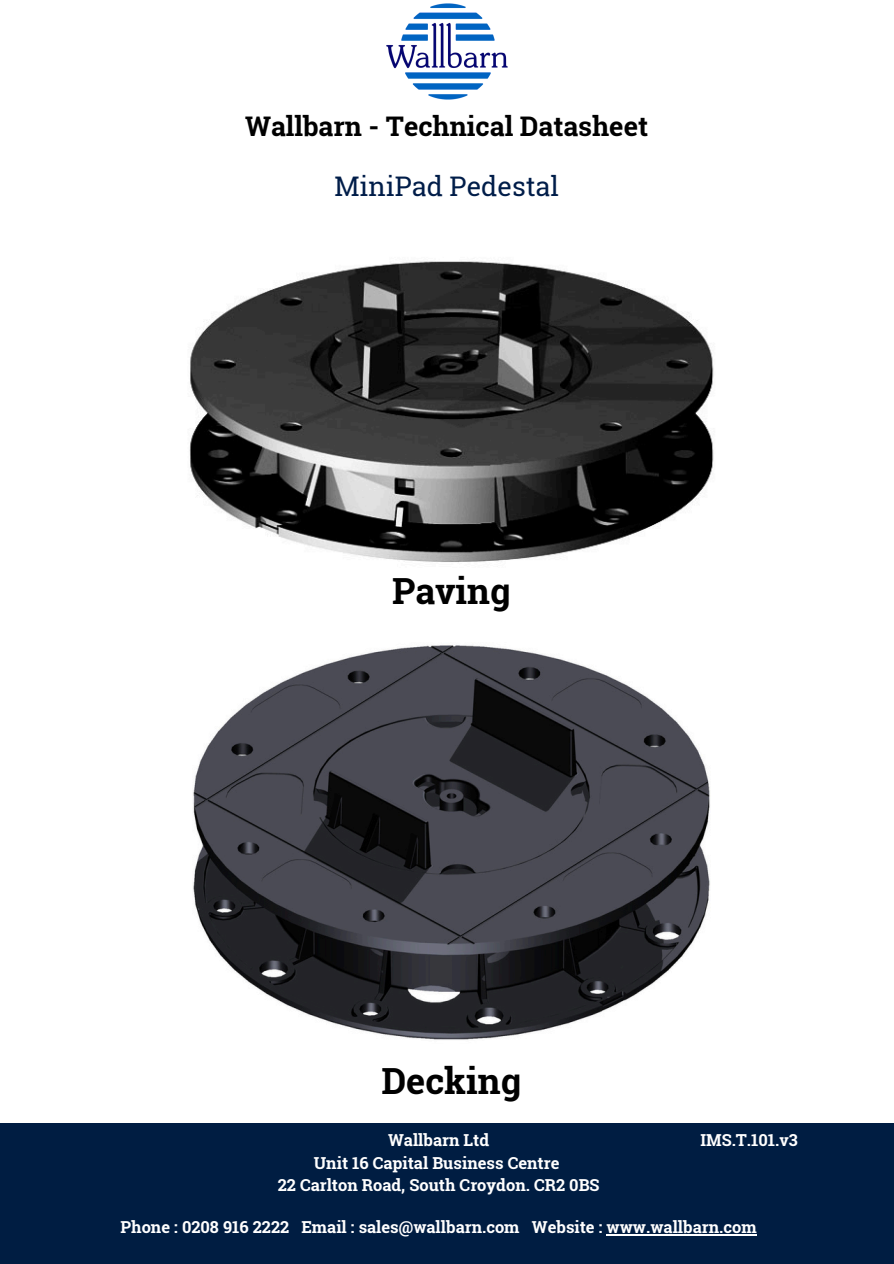
<style>
.page{position:relative;width:894px;height:1264px;background:#fff}
.page>*{position:absolute;margin:0;border:0;box-sizing:border-box;transform-origin:0 0}
.t1{font:700 36px "Roboto Slab";color:#000}
.t2{font:700 27px "Roboto Slab";color:#000}
.t3{font:27px "Roboto Slab";color:#001d49}
.t4{font:700 16.5px "Roboto Slab";color:#fff}
</style>
<div class="page">
<img style="left:386px;top:3px;width:122px;height:97px">
<div style="left:0;top:1122px;width:893px;height:141px;background:#001d42"></div>
<img style="left:189px;top:261px;width:525px;height:301px">
<img style="left:193px;top:645px;width:517px;height:395px">
<hr style="left:606px;top:1233px;width:150px;height:1px;background:#fff">
<p class="t2" style="left:245px;top:108px;width:404px">Wallbarn - Technical Datasheet</p>
<p class="t3" style="left:334px;top:168px;width:226px">MiniPad Pedestal</p>
<p class="t1" style="left:392px;top:566px;width:120px">Paving</p>
<p class="t1" style="left:381px;top:1056px;width:141px">Decking</p>
<p class="t4" style="left:388px;top:1128px;width:103px">Wallbarn Ltd</p>
<h1 class="t4" style="left:313px;top:1151px;width:247px">Unit 16 Capital Business Centre</h1>
<p class="t4" style="left:277px;top:1173px;width:323px">22 Carlton Road, South Croydon. CR2 0BS</p>
<p class="t4" style="left:700px;top:1128px;width:99px">IMS.T.101.v3</p>
<h1 class="t4" style="left:120px;top:1215px;width:637px">Phone : 0208 916 2222 Email : sales@wallbarn.com Website : www.wallbarn.com</h1>
</div>
